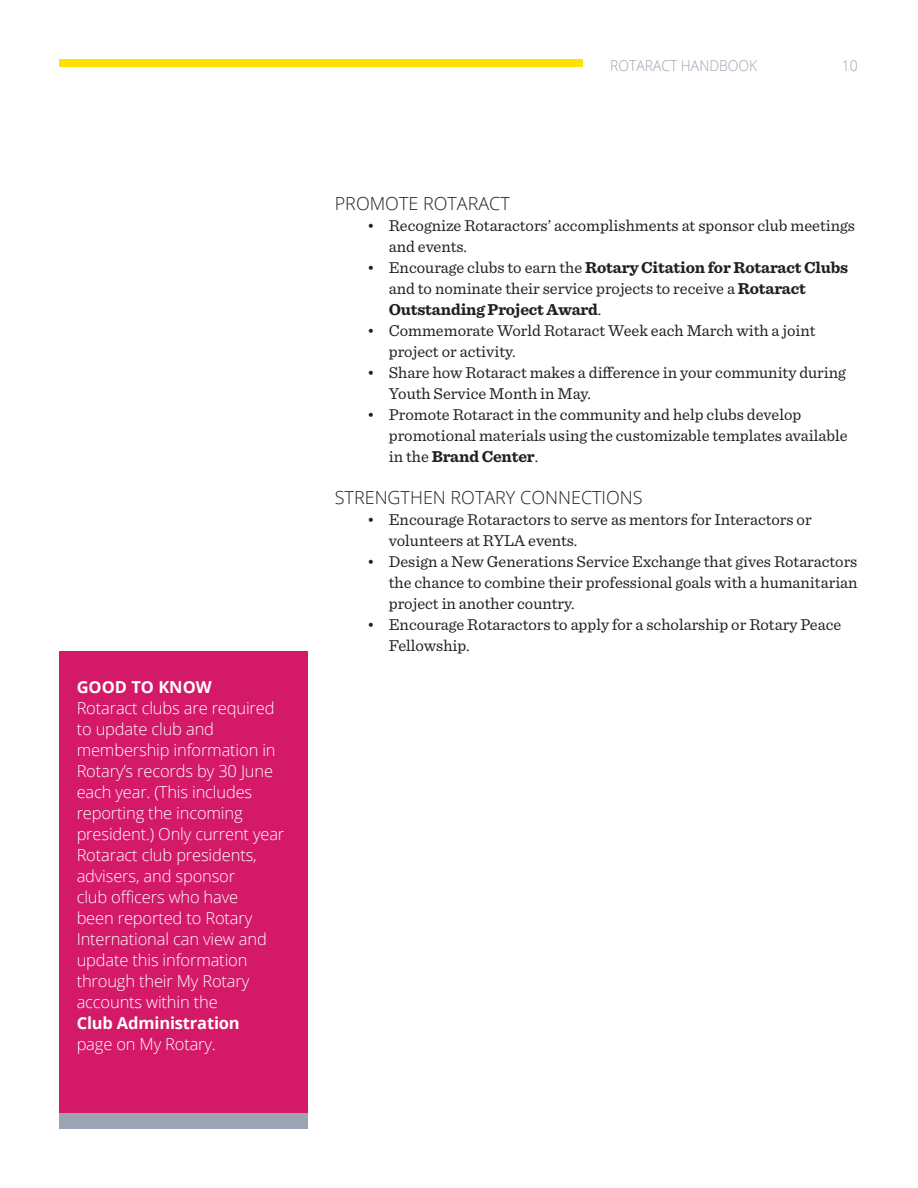
<style>
.page{position:relative;width:918px;height:1188px;background:#fff}
.page>*{position:absolute;margin:0;border:0;box-sizing:border-box;transform-origin:0 0}
.t1{font:300 18px "Open Sans";color:#231f20}
.t2{font:16.5px/21px "Sentinel";color:#231f20}
.t3{font:300 16.5px/21px "Open Sans";letter-spacing:-.01em;color:#fff}
.t4{font:700 16.5px "Open Sans";letter-spacing:-.01em;color:#fff}
.t5{font:300 14.85px "Open Sans";color:#9aa4b3;scale:.93 1}
.s1{font-weight:700}
</style>
<div class="page">
<div style="left:59px;top:1113px;width:249px;height:16px;background:#9aa4b3"></div>
<div style="left:59px;top:651px;width:249px;height:462px;background:#d41968"></div>
<div style="left:59px;top:59px;width:524px;height:8px;background:#ffe201"></div>
<p class="t4" style="left:77px;top:675px;width:137px">GOOD TO KNOW</p>
<p class="t3" style="left:77px;top:697px;width:209px">Rotaract clubs are required to update club and membership information in<br>Rotary’s records by 30 June each year. (This includes reporting the incoming president.) Only current year<br>Rotaract club presidents, advisers, and sponsor<br>club officers who have<br>been reported to Rotary<br>International can view and update this information through their My Rotary accounts within the</p>
<p class="t4" style="left:77px;top:1011px;width:165px">Club Administration</p>
<p class="t3" style="left:77px;top:1033px;width:141px">page on My Rotary.</p>
<p class="t5" style="left:610px;top:55px;width:160px">ROTARACT HANDBOOK</p>
<p class="t5" style="left:842px;top:55px;width:19px">10</p>
<p class="t1" style="left:335px;top:191px;width:177px">PROMOTE ROTARACT</p>
<p class="t2" style="left:389px;top:214px;width:468px;text-indent:-22px">• Recognize Rotaractors’ accomplishments at sponsor club meetings and events.</p>
<p class="t2" style="left:389px;top:256px;width:461px;text-indent:-22px">• Encourage clubs to earn the <span class="s1">Rotary Citation for Rotaract Clubs </span>and to nominate their service projects to receive a <span class="s1">Rotaract<br>Outstanding Project Award</span>.</p>
<p class="t2" style="left:389px;top:319px;width:428px;text-indent:-22px">• Commemorate World Rotaract Week each March with a joint project or activity.</p>
<p class="t2" style="left:389px;top:361px;width:459px;text-indent:-22px">• Share how Rotaract makes a difference in your community during<br>Youth Service Month in May.</p>
<p class="t2" style="left:389px;top:403px;width:460px;text-indent:-22px">• Promote Rotaract in the community and help clubs develop promotional materials using the customizable templates available in the <span class="s1">Brand Center</span>.</p>
<p class="t1" style="left:335px;top:485px;width:309px">STRENGTHEN ROTARY CONNECTIONS</p>
<p class="t2" style="left:389px;top:508px;width:424px;text-indent:-22px">• Encourage Rotaractors to serve as mentors for Interactors or volunteers at RYLA events.</p>
<p class="t2" style="left:389px;top:550px;width:470px;text-align:justify;text-indent:-22px">• Design a New Generations Service Exchange that gives Rotaractors the chance to combine their professional goals with a humanitarian project in another country.</p>
<p class="t2" style="left:389px;top:613px;width:454px;text-indent:-22px">• Encourage Rotaractors to apply for a scholarship or Rotary Peace<br>Fellowship.</p>
</div>
